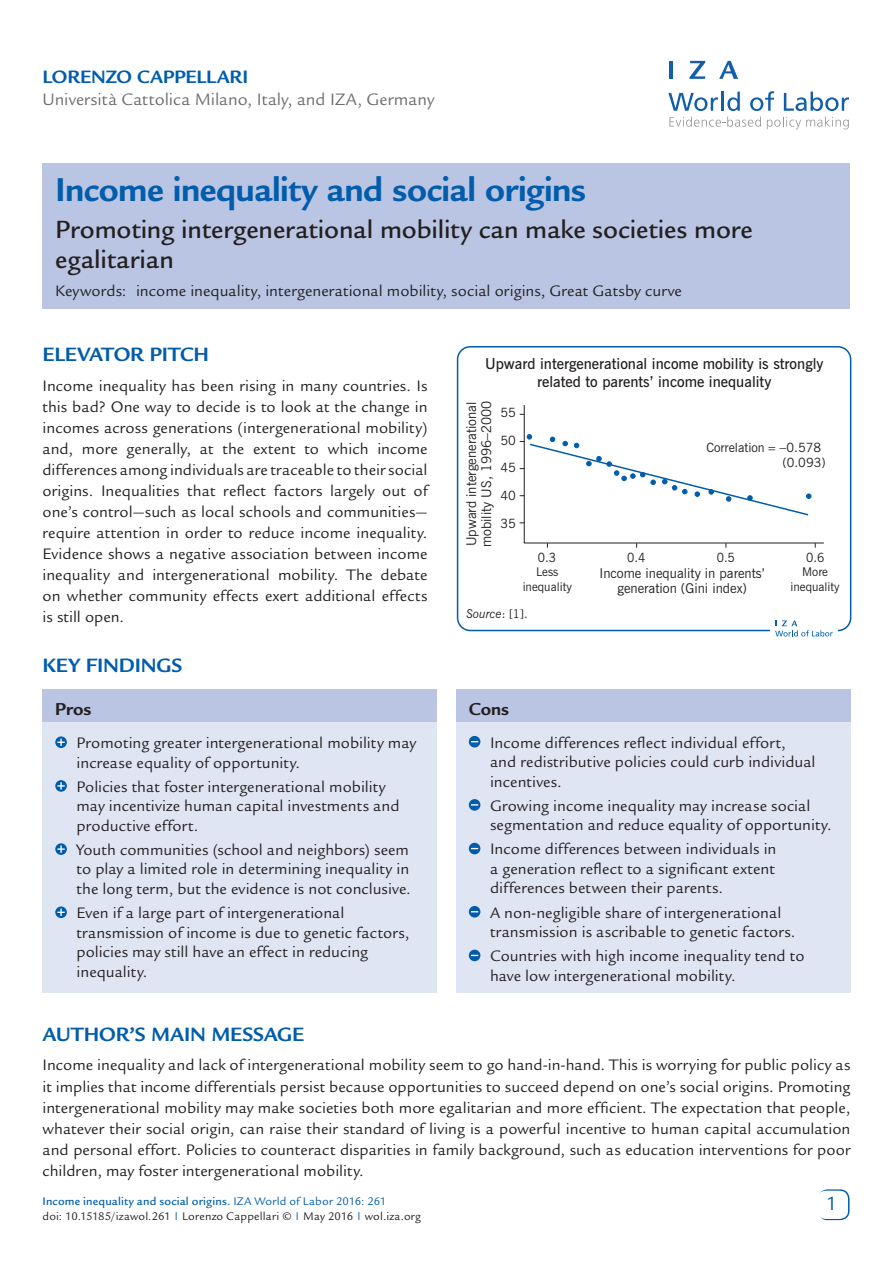
<style>
.page{position:relative;width:893px;height:1263px;background:#fff}
.page>*{position:absolute;margin:0;border:0;box-sizing:border-box;transform-origin:0 0}
.t1{font:700 36px "Legacy Sans Std";letter-spacing:-.015em;color:#015dab}
.t2{font:500 27px/30px "Legacy Sans Std";letter-spacing:-.005em;color:#231f20}
.t3{font:700 21px "Legacy Sans Std";letter-spacing:-.01em;color:#015dab}
.t4{font:21px "Legacy Sans Std";color:#015dab}
.t5{font:700 19.5px "Legacy Sans Std";letter-spacing:-.01em;color:#015dab}
.t6{font:700 18.75px "Legacy Sans Std";color:#231f20}
.t7{font:18px "Legacy Sans Std";color:#6c6d70}
.t8{font:16.5px/21px "Legacy Sans Std";letter-spacing:.005em;color:#231f20}
.t9{font:600 15px/18px "News Gothic BT";color:#231f20;text-align:center}
.t10{font:13.5px/15px "News Gothic BT";color:#231f20}
.t11{font:12.75px/27.6px "News Gothic BT";color:#231f20;text-align:justify}
.t12{font:12.75px "News Gothic BT";color:#231f20;scale:.95 1}
.t13{font:12px/15px "Legacy Sans Std";letter-spacing:.015em;color:#231f20}
.t14{font:12px/15px "News Gothic BT";color:#231f20;text-align:center}
.t15{font:italic 12px "News Gothic BT";color:#231f20}
.s1{font-style:normal}
.s2{font-weight:500;color:#015dab}
.s3{color:#015dab}
</style>
<div class="page">
<div style="left:818px;top:1189px;width:31px;height:31px;border:2px solid #015dab;border-radius:9px"></div>
<div style="left:817px;top:1191px;width:30px;height:28px;background:#fff;border-radius:9px"></div>
<svg style="left:668px;top:93px;width:50px;height:18px"></svg>
<hr style="left:721px;top:92px;width:3px;height:19px;background:#125eaa">
<svg style="left:727px;top:92px;width:13px;height:19px"></svg>
<svg style="left:750px;top:91px;width:24px;height:20px"></svg>
<svg style="left:784px;top:92px;width:65px;height:19px"></svg>
<svg style="left:669px;top:117px;width:92px;height:10px"></svg>
<svg style="left:767px;top:117px;width:82px;height:12px"></svg>
<hr style="left:669px;top:61px;width:4px;height:18px;background:#125eaa">
<svg style="left:689px;top:61px;width:16px;height:18px"></svg>
<svg style="left:719px;top:61px;width:19px;height:18px"></svg>
<div style="left:456px;top:691px;width:394px;height:301px;background:#e0e5f3"></div>
<div style="left:43px;top:691px;width:394px;height:301px;background:#e0e5f3"></div>
<div style="left:43px;top:689px;width:394px;height:32px;background:#b9c5e3"></div>
<div style="left:456px;top:689px;width:394px;height:32px;background:#b9c5e3"></div>
<svg style="left:55px;top:736px;width:12px;height:12px"></svg>
<svg style="left:57px;top:738px;width:8px;height:8px"></svg>
<svg style="left:55px;top:780px;width:12px;height:12px"></svg>
<svg style="left:57px;top:782px;width:8px;height:7px"></svg>
<svg style="left:55px;top:843px;width:12px;height:12px"></svg>
<svg style="left:57px;top:845px;width:8px;height:8px"></svg>
<svg style="left:55px;top:906px;width:12px;height:12px"></svg>
<svg style="left:57px;top:909px;width:8px;height:7px"></svg>
<svg style="left:469px;top:736px;width:11px;height:11px"></svg>
<svg style="left:469px;top:799px;width:11px;height:12px"></svg>
<svg style="left:469px;top:843px;width:11px;height:11px"></svg>
<svg style="left:469px;top:906px;width:11px;height:11px"></svg>
<svg style="left:469px;top:950px;width:11px;height:11px"></svg>
<div style="left:43px;top:163px;width:807px;height:146px;background:#b9c5e3"></div>
<div style="left:457px;top:346px;width:394px;height:285px;border:2px solid #015dab;border-radius:13px"></div>
<div style="left:770px;top:615px;width:68px;height:25px;background:#fff"></div>
<svg style="left:775px;top:620px;width:58px;height:16px"></svg>
<svg style="left:520px;top:405px;width:304px;height:143px"></svg>
<p class="t5" style="left:43px;top:66px;width:207px">Lorenzo Cappellari</p>
<p class="t7" style="left:43px;top:89px;width:393px">Università Cattolica Milano, Italy, and IZA, Germany</p>
<h1 class="t1" style="left:55px;top:169px;width:532px">Income inequality and social origins</h1>
<h2 class="t2" style="left:55px;top:214px;width:699px">Promoting intergenerational mobility can make societies more egalitarian</h2>
<p class="t8" style="left:55px;top:281px;width:628px">Keywords: income inequality, intergenerational mobility, social origins, Great Gatsby curve</p>
<p class="t3" style="left:43px;top:343px;width:168px">ELEVATOR PITCH</p>
<p class="t8" style="left:43px;top:375px;width:387px;text-align:justify">Income inequality has been rising in many countries. Is this bad? One way to decide is to look at the change in incomes across generations (intergenerational mobility) and, more generally, at the extent to which income differences among individuals are traceable to their social origins. Inequalities that reflect factors largely out of one’s control—such as local schools and communities— require attention in order to reduce income inequality.<br>Evidence shows a negative association between income inequality and intergenerational mobility. The debate on whether community effects exert additional effects is still open.</p>
<p class="t3" style="left:43px;top:653px;width:141px">KEY FIN DINGS</p>
<p class="t6" style="left:55px;top:698px;width:38px">Pros</p>
<p class="t8" style="left:77px;top:733px;width:341px;line-height:19.5px">Promoting greater intergenerational mobility may increase equality of opportunity.</p>
<p class="t8" style="left:77px;top:777px;width:324px;line-height:19.5px">Policies that foster intergenerational mobility may incentivize human capital investments and productive effort.</p>
<p class="t8" style="left:77px;top:840px;width:336px;line-height:19.5px;text-align:justify">Youth communities (school and neighbors) seem to play a limited role in determining inequality in the long term, but the evidence is not conclusive.</p>
<p class="t8" style="left:77px;top:903px;width:334px;line-height:19.5px">Even if a large part of intergenerational transmission of income is due to genetic factors, policies may still have an effect in reducing inequality.</p>
<p class="t9" style="left:485px;top:354px;width:340px">Upward intergenerational income mobility is strongly related to parents’ income inequality</p>
<p class="t10" style="left:464px;top:547px;width:148px;rotate:-90deg">Upward intergenerational mobility US, 1996–2000</p>
<p class="t11" style="left:500px;top:399px;width:17px">55<br>50<br>45<br>40<br>35</p>
<p class="t11" style="left:706px;top:433px;width:116px">Correlation −0.578</p>
<p class="t11" style="left:783px;top:449px;width:44px">(0.093)</p>
<p class="t12" style="left:538px;top:550px;width:21px">0.3</p>
<p class="t12" style="left:627px;top:550px;width:21px">0.4</p>
<p class="t10" style="left:599px;top:565px;width:167px;text-align:center">Income inequality in parents’ generation (Gini index)</p>
<p class="t12" style="left:717px;top:550px;width:21px">0.5</p>
<p class="t12" style="left:806px;top:550px;width:21px">0.6</p>
<p class="t14" style="left:523px;top:564px;width:51px">Less inequality</p>
<p class="t14" style="left:790px;top:564px;width:51px">More inequality</p>
<p class="t15" style="left:466px;top:607px;width:63px">Source<span class="s1">: [1].</span></p>
<p class="t6" style="left:469px;top:698px;width:42px">Cons</p>
<p class="t8" style="left:490px;top:733px;width:327px;line-height:19.5px">Income differences reflect individual effort, and redistributive policies could curb individual incentives.</p>
<p class="t8" style="left:490px;top:796px;width:343px;line-height:19.5px">Growing income inequality may increase social segmentation and reduce equality of opportunity.</p>
<p class="t8" style="left:490px;top:839px;width:288px;line-height:19.5px;text-align:justify">Income differences between individuals in a generation reflect to a significant extent differences between their parents.</p>
<p class="t8" style="left:490px;top:903px;width:307px;line-height:19.5px">A non-negligible share of intergenerational transmission is ascribable to genetic factors.</p>
<p class="t8" style="left:490px;top:946px;width:316px;line-height:19.5px">Countries with high income inequality tend to have low intergenerational mobility.</p>
<p class="t3" style="left:43px;top:1022px;width:141px">AUTHOR’S MAIN</p>
<p class="t3" style="left:212px;top:1022px;width:92px">MESSAGE</p>
<p class="t8" style="left:43px;top:1055px;width:809px;text-align:justify">Income inequality and lack of intergenerational mobility seem to go hand-in-hand. This is worrying for public policy as it implies that income differentials persist because opportunities to succeed depend on one’s social origins. Promoting intergenerational mobility may make societies both more egalitarian and more efficient. The expectation that people, whatever their social origin, can raise their standard of living is a powerful incentive to human capital accumulation and personal effort. Policies to counteract disparities in family background, such as education interventions for poor children, may foster intergenerational mobility.</p>
<p class="t13" style="left:43px;top:1193px;width:380px"><span class="s2">Income inequality and social origins.</span> <span class="s3">IZA World of Labor 2016: 261<br></span>doi: 10.15185/izawol.261 <sup>|</sup> Lorenzo Cappellari © <sup>|</sup> May 2016 <sup>|</sup> wol.iza.org</p>
<p class="t4" style="left:828px;top:1192px;width:13px">1</p>
</div>
